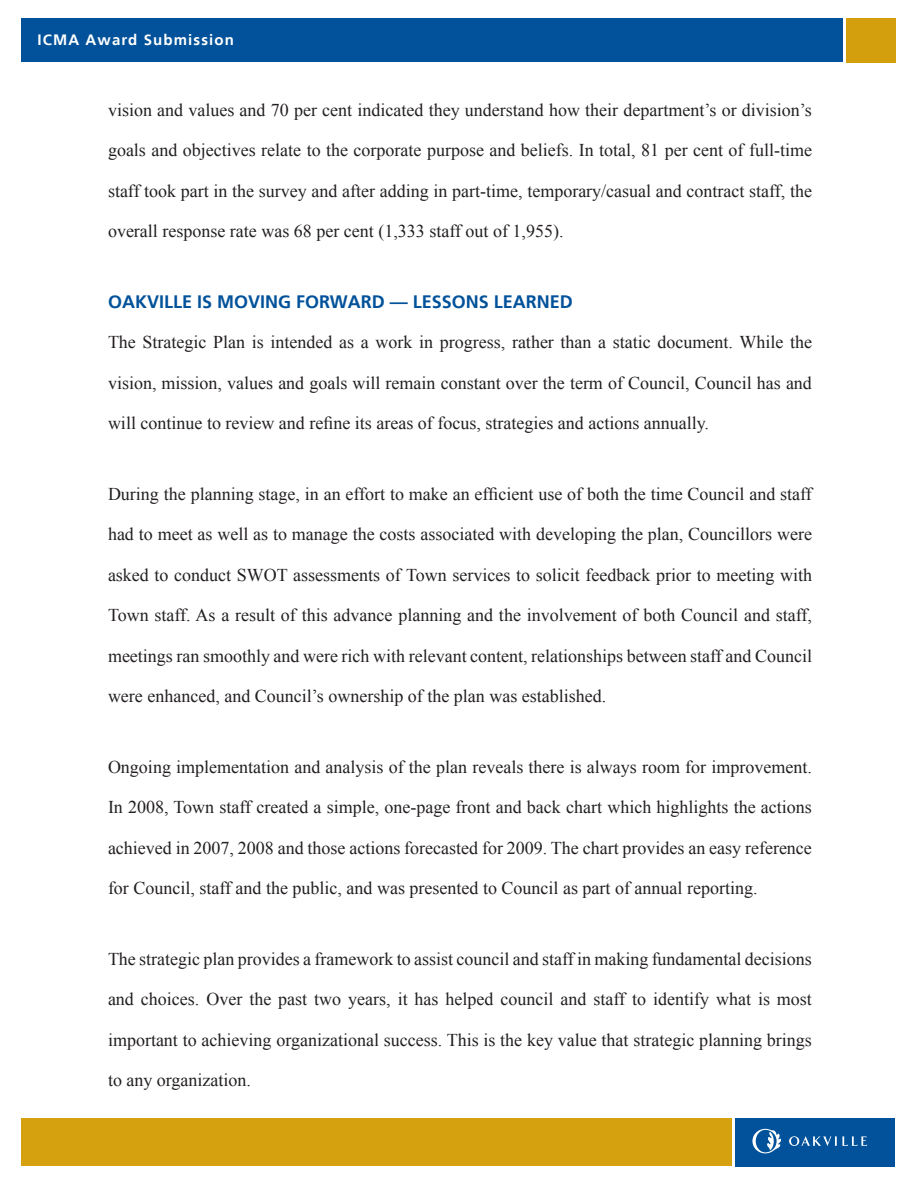
<style>
.page{position:relative;width:918px;height:1188px;background:#fff}
.page>*{position:absolute;margin:0;border:0;box-sizing:border-box;transform-origin:0 0}
.Paragraph_Style_1{font:18px "Times New Roman";color:#231f20}
.Paragraph_Style_1-2{font:700 18px "Frutiger";color:#01529a}
.t1{font:700 15px "Frutiger";letter-spacing:.075em;color:#fff}
</style>
<div class="page">
<div style="left:735px;top:1118px;width:160px;height:49px;background:#01529a"></div>
<svg style="left:752px;top:1129px;width:29px;height:24px"></svg>
<svg style="left:789px;top:1136px;width:78px;height:10px"></svg>
<div style="left:0;top:18px;width:843px;height:44px;background:#01529a"></div>
<div style="left:846px;top:18px;width:50px;height:44px;background:#d49f0c"></div>
<div style="left:0;top:0;width:21px;height:1178px;background:#fff"></div>
<div style="left:21px;top:1118px;width:711px;height:48px;background:#d5a10e"></div>
<p class="t1" style="left:38px;top:31px;width:198px">ICMA Award Submission</p>
<p class="Paragraph_Style_1" style="left:108px;top:98px;width:705px">vision and values and 70 per cent indicated they understand how their department’s or division’s</p>
<p class="Paragraph_Style_1" style="left:108px;top:138px;width:706px">goals and objectives relate to the corporate purpose and beliefs. In total, 81 per cent of full-time</p>
<p class="Paragraph_Style_1" style="left:108px;top:179px;width:706px">staff took part in the survey and after adding in part-time, temporary/casual and contract staff, the</p>
<p class="Paragraph_Style_1" style="left:108px;top:219px;width:457px">overall response rate was 68 per cent (1,333 staff out of 1,955).</p>
<p class="Paragraph_Style_1-2" style="left:108px;top:291px;width:466px">OAKVILLE IS MOVING FORWARD — LESSONS LEARNED</p>
<p class="Paragraph_Style_1" style="left:108px;top:330px;width:705px">The Strategic Plan is intended as a work in progress, rather than a static document. While the</p>
<p class="Paragraph_Style_1" style="left:108px;top:371px;width:705px">vision, mission, values and goals will remain constant over the term of Council, Council has and</p>
<p class="Paragraph_Style_1" style="left:108px;top:411px;width:603px">will continue to review and refine its areas of focus, strategies and actions annually.</p>
<p class="Paragraph_Style_1" style="left:108px;top:482px;width:705px">During the planning stage, in an effort to make an efficient use of both the time Council and staff</p>
<p class="Paragraph_Style_1" style="left:108px;top:522px;width:705px">had to meet as well as to manage the costs associated with developing the plan, Councillors were</p>
<p class="Paragraph_Style_1" style="left:108px;top:563px;width:706px">asked to conduct SWOT assessments of Town services to solicit feedback prior to meeting with</p>
<p class="Paragraph_Style_1" style="left:108px;top:603px;width:706px">Town staff. As a result of this advance planning and the involvement of both Council and staff,</p>
<p class="Paragraph_Style_1" style="left:108px;top:644px;width:706px">meetings ran smoothly and were rich with relevant content, relationships between staff and Council</p>
<p class="Paragraph_Style_1" style="left:108px;top:684px;width:500px">were enhanced, and Council’s ownership of the plan was established.</p>
<p class="Paragraph_Style_1" style="left:108px;top:755px;width:706px">Ongoing implementation and analysis of the plan reveals there is always room for improvement.</p>
<p class="Paragraph_Style_1" style="left:108px;top:795px;width:705px">In 2008, Town staff created a simple, one-page front and back chart which highlights the actions</p>
<p class="Paragraph_Style_1" style="left:108px;top:836px;width:705px">achieved in 2007, 2008 and those actions forecasted for 2009. The chart provides an easy reference</p>
<p class="Paragraph_Style_1" style="left:108px;top:876px;width:651px">for Council, staff and the public, and was presented to Council as part of annual reporting.</p>
<p class="Paragraph_Style_1" style="left:108px;top:947px;width:705px">The strategic plan provides a framework to assist council and staff in making fundamental decisions</p>
<p class="Paragraph_Style_1" style="left:108px;top:987px;width:705px">and choices. Over the past two years, it has helped council and staff to identify what is most</p>
<p class="Paragraph_Style_1" style="left:108px;top:1028px;width:705px">important to achieving organizational success. This is the key value that strategic planning brings</p>
<p class="Paragraph_Style_1" style="left:108px;top:1068px;width:145px">to any organization.</p>
</div>
